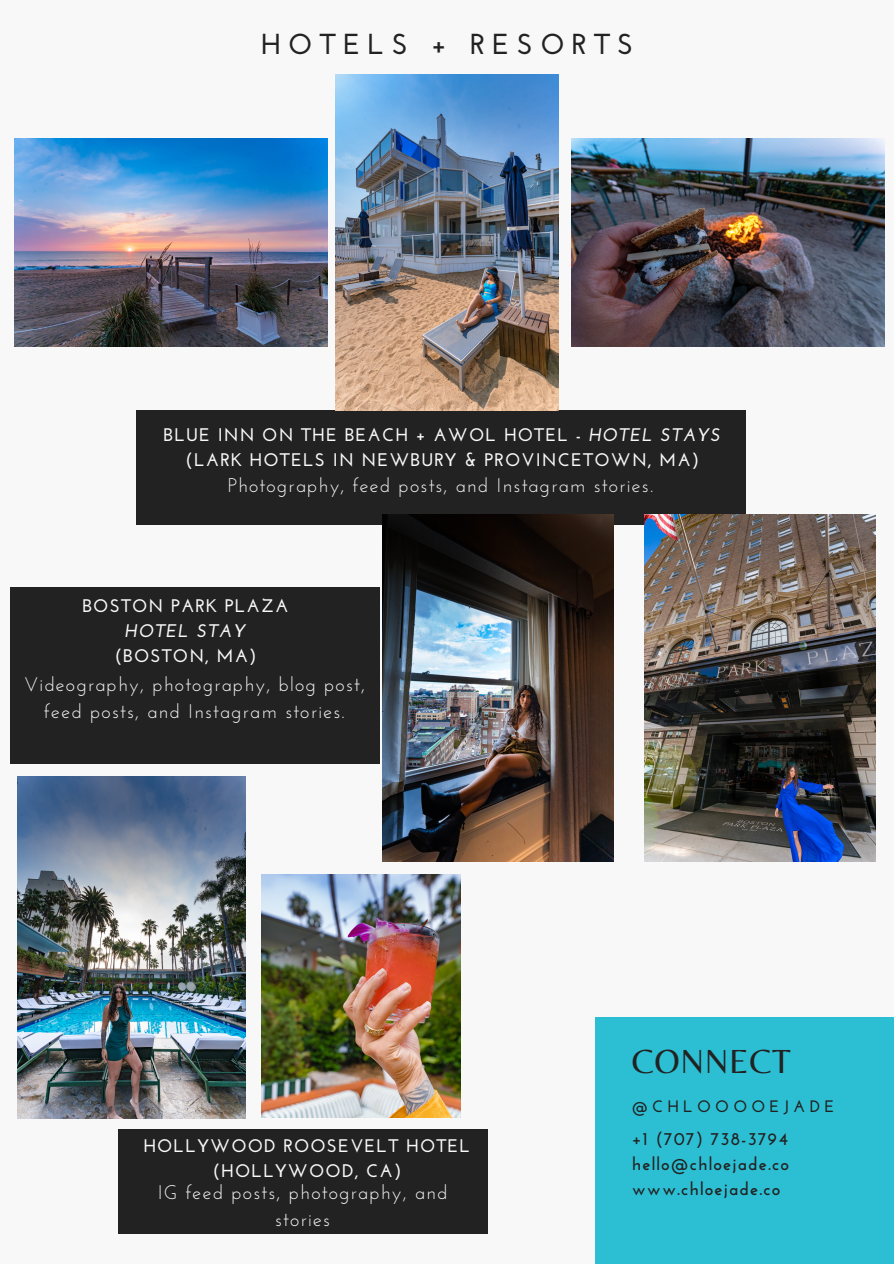
<style>
.page{position:relative;width:894px;height:1264px;background:#fff}
.page>*{position:absolute;margin:0;border:0;box-sizing:border-box;transform-origin:0 0}
.t1{font:34.8px "Belleza";letter-spacing:.02em;color:#222}
.t2{font:700 28.8px "Josefin Sans";letter-spacing:.25em;color:#222}
.t3{font:19.65px/27px "Josefin Sans";letter-spacing:.06em;color:#f8f8f8;text-align:center}
.t4{font:700 18.15px "Josefin Sans";letter-spacing:.06em;color:#f8f8f8}
.t5{font:700 18.15px "Josefin Sans";letter-spacing:.06em;color:#222}
.t6{font:italic 700 18.15px "Josefin Sans";letter-spacing:.06em;color:#f8f8f8}
.t7{font:700 16.5px "Josefin Sans";letter-spacing:.25em;color:#222}
.s1{font-style:italic}
</style>
<div class="page">
<div style="left:0;top:0;width:893px;height:1263px;background:#f8f8f8"></div>
<div style="left:595px;top:1016px;width:298px;height:247px;background:#2cbfd3"></div>
<div style="left:136px;top:410px;width:609px;height:115px;background:#222"></div>
<div style="left:10px;top:586px;width:369px;height:177px;background:#222"></div>
<div style="left:118px;top:1128px;width:369px;height:105px;background:#222"></div>
<img style="left:335px;top:74px;width:223px;height:337px">
<img style="left:14px;top:138px;width:313px;height:208px">
<img style="left:644px;top:515px;width:231px;height:346px">
<img style="left:383px;top:515px;width:230px;height:346px">
<img style="left:571px;top:138px;width:313px;height:208px">
<img style="left:18px;top:776px;width:227px;height:342px">
<img style="left:262px;top:874px;width:198px;height:243px">
<p class="t2" style="left:261px;top:33px;width:374px">HOTELS + RESORTS</p>
<p class="t4" style="left:163px;top:427px;width:558px">BLUE INN ON THE BEACH + AWOL HOTEL - <span class="s1">HOTEL STAYS</span></p>
<p class="t4" style="left:185px;top:452px;width:515px">(LARK HOTELS IN NEWBURY &amp; PROVINCETOWN, MA)</p>
<p class="t3" style="left:228px;top:474px;width:427px">Photography, feed posts, and Instagram stories.</p>
<p class="t4" style="left:82px;top:598px;width:207px">BOSTON PARK PLAZA</p>
<p class="t6" style="left:125px;top:623px;width:122px">HOTEL STAY</p>
<p class="t4" style="left:114px;top:648px;width:143px">(BOSTON, MA)</p>
<p class="t3" style="left:24px;top:672px;width:342px">Videography, photography, blog post, feed posts, and Instagram stories.</p>
<p class="t4" style="left:143px;top:1138px;width:328px">HOLLYWOOD ROOSEVELT HOTEL</p>
<p class="t4" style="left:212px;top:1163px;width:190px">(HOLLYWOOD, CA)</p>
<p class="t3" style="left:158px;top:1180px;width:291px">IG feed posts, photography, and stories</p>
<p class="t1" style="left:631px;top:1040px;width:160px">CONNECT</p>
<p class="t7" style="left:631px;top:1099px;width:204px">@CHLOOOOEJADE</p>
<p class="t5" style="left:631px;top:1131px;width:158px">+1 (707) 738-3794</p>
<p class="t5" style="left:631px;top:1156px;width:159px">hello@chloejade.co</p>
<p class="t5" style="left:631px;top:1181px;width:150px">www.chloejade.co</p>
</div>
